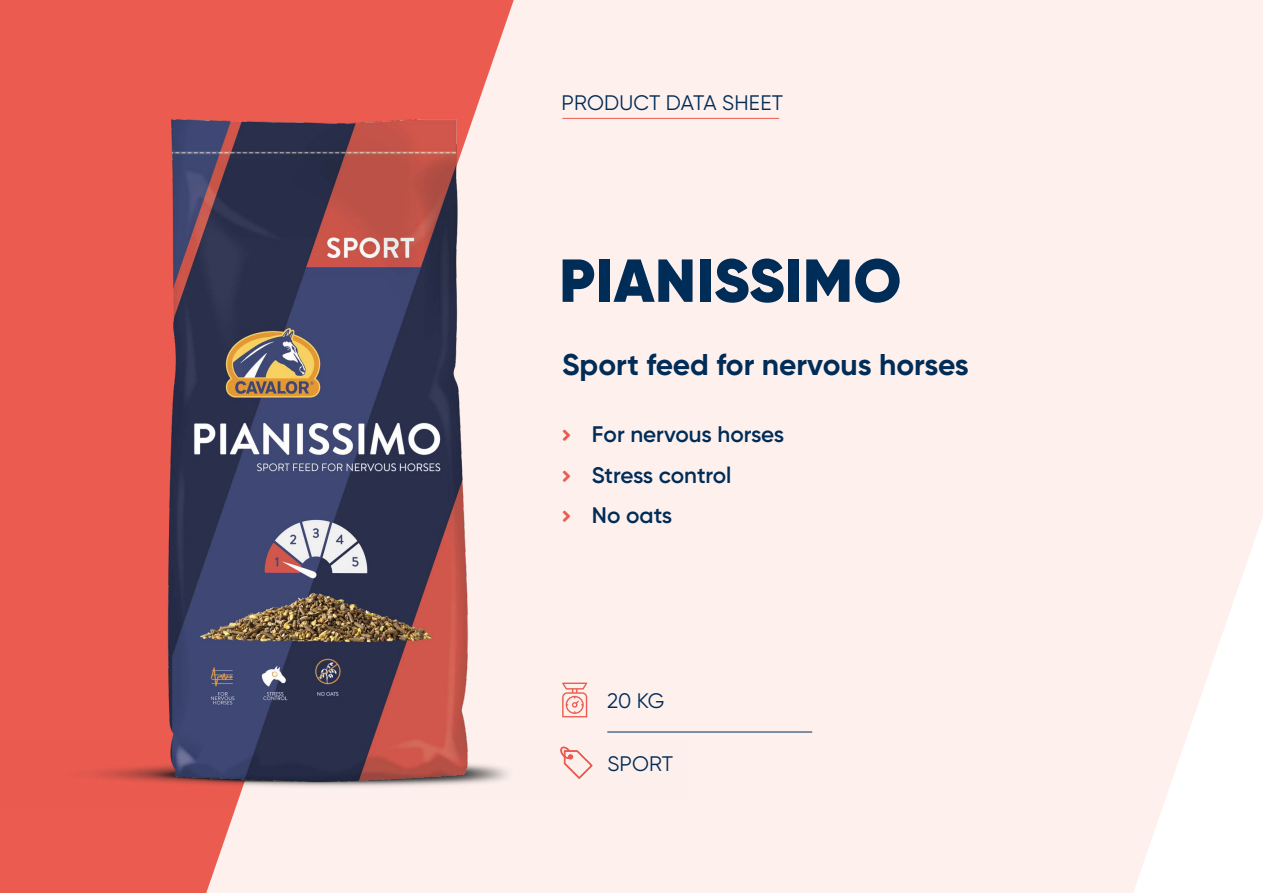
<style>
.page{position:relative;width:1263px;height:893px;background:#fff}
.page>*{position:absolute;margin:0;border:0;box-sizing:border-box;transform-origin:0 0}
.Kop{font:900 60.6px "Gilroy";letter-spacing:.01em;color:#002c58}
.Tussenkop{font:700 30px "Gilroy";color:#002c58}
.Body{font:600 22.5px "Gilroy";color:#002c58}
.Body-2{font:21px "Gilroy";letter-spacing:.005em;color:#002c58}
.s1{color:#eb5b50}
</style>
<div class="page">
<div style="left:0;top:0;width:580px;height:893px;background:#eb5b50"></div>
<div style="left:206px;top:0;width:1057px;height:893px;background:#fef1ed"></div>
<svg style="left:562px;top:683px;width:25px;height:34px"></svg>
<hr style="left:607px;top:732px;width:205px;height:1px;background:#002c58">
<hr style="left:562px;top:118px;width:217px;height:1px;background:#eb5b50">
<img style="left:85px;top:740px;width:604px;height:66px">
<img style="left:117px;top:67px;width:403px;height:766px">
<svg style="left:563px;top:430px;width:7px;height:11px"></svg>
<svg style="left:563px;top:470px;width:7px;height:12px"></svg>
<svg style="left:563px;top:511px;width:7px;height:11px"></svg>
<p class="Body-2" style="left:561px;top:90px;width:223px">PRODUCT DATA SHEET</p>
<p class="Kop" style="left:559px;top:242px;width:344px">PIANISSIMO</p>
<p class="Tussenkop" style="left:562px;top:346px;width:408px">Sport feed for nervous horses</p>
<p class="Body" style="left:562px;top:420px;width:224px"><span class="s1">■●▼</span> For nervous horses</p>
<p class="Body" style="left:562px;top:461px;width:171px"><span class="s1">■●▼</span> Stress control</p>
<p class="Body" style="left:562px;top:501px;width:112px"><span class="s1">■●▼</span> No oats</p>
<p class="Body-2" style="left:607px;top:688px;width:59px">20 KG</p>
<p class="Body-2" style="left:607px;top:751px;width:67px">SPORT</p>
</div>
